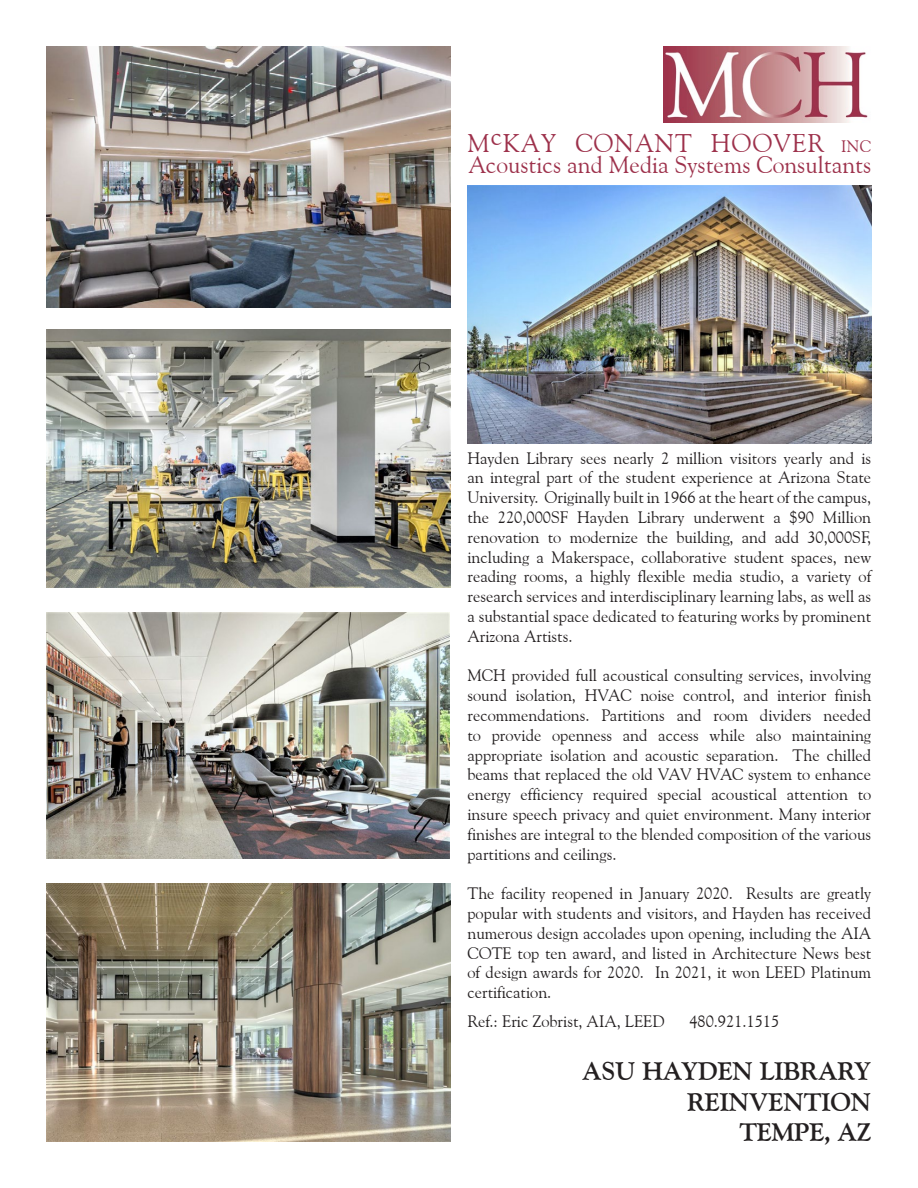
<style>
.page{position:relative;width:918px;height:1188px;background:#fff}
.page>*{position:absolute;margin:0;border:0;box-sizing:border-box;transform-origin:0 0}
.Right{font:700 25.5px "Goudy Old Style BT";color:#231f20}
.t1{font:25.5px "Goudy Old Style BT";letter-spacing:.035em;color:#9d314b}
.t2{font:23.7px "Goudy Old Style BT";color:#9d314b}
.t3{font:16.5px/19.8px "Goudy Old Style BT";color:#231f20;text-align:justify}
.s1{font-size:16.5px}
</style>
<div class="page">
<img style="left:47px;top:47px;width:403px;height:261px">
<img style="left:663px;top:47px;width:205px;height:75px">
<img style="left:468px;top:186px;width:403px;height:257px">
<img style="left:47px;top:329px;width:403px;height:258px">
<img style="left:47px;top:883px;width:403px;height:258px">
<img style="left:47px;top:612px;width:403px;height:247px">
<p class="t1" style="left:468px;top:127px;width:405px">McKAY CONANT HOOVER <span class="s1">INC</span></p>
<p class="t2" style="left:468px;top:150px;width:404px">Acoustics and Media Systems Consultants</p>
<p class="t3" style="left:468px;top:448px;width:405px">Hayden Library sees nearly 2 million visitors yearly and is an integral part of the student experience at Arizona State University. Originally built in 1966 at the heart of the campus, the 220,000SF Hayden Library underwent a $90 Million renovation to modernize the building, and add 30,000SF, including a Makerspace, collaborative student spaces, new reading rooms, a highly flexible media studio, a variety of research services and interdisciplinary learning labs, as well as a substantial space dedicated to featuring works by prominent Arizona Artists.</p>
<p class="t3" style="left:468px;top:666px;width:405px">MCH provided full acoustical consulting services, involving sound isolation, HVAC noise control, and interior finish recommendations. Partitions and room dividers needed to provide openness and access while also maintaining appropriate isolation and acoustic separation. The chilled beams that replaced the old VAV HVAC system to enhance energy efficiency required special acoustical attention to insure speech privacy and quiet environment. Many interior finishes are integral to the blended composition of the various partitions and ceilings.</p>
<p class="t3" style="left:468px;top:883px;width:405px">The facility reopened in January 2020. Results are greatly popular with students and visitors, and Hayden has received numerous design accolades upon opening, including the AIA COTE top ten award, and listed in Architecture News best of design awards for 2020. In 2021, it won LEED Platinum certification.</p>
<p class="t3" style="left:468px;top:1011px;width:199px">Ref.: Eric Zobrist, AIA, LEED</p>
<p class="t3" style="left:689px;top:1011px;width:91px">480.921.1515</p>
<p class="Right" style="left:582px;top:1055px;width:291px">ASU HAYDEN LIBRARY</p>
<p class="Right" style="left:687px;top:1086px;width:186px">REINVENTION</p>
<p class="Right" style="left:739px;top:1117px;width:133px">TEMPE, AZ</p>
</div>
